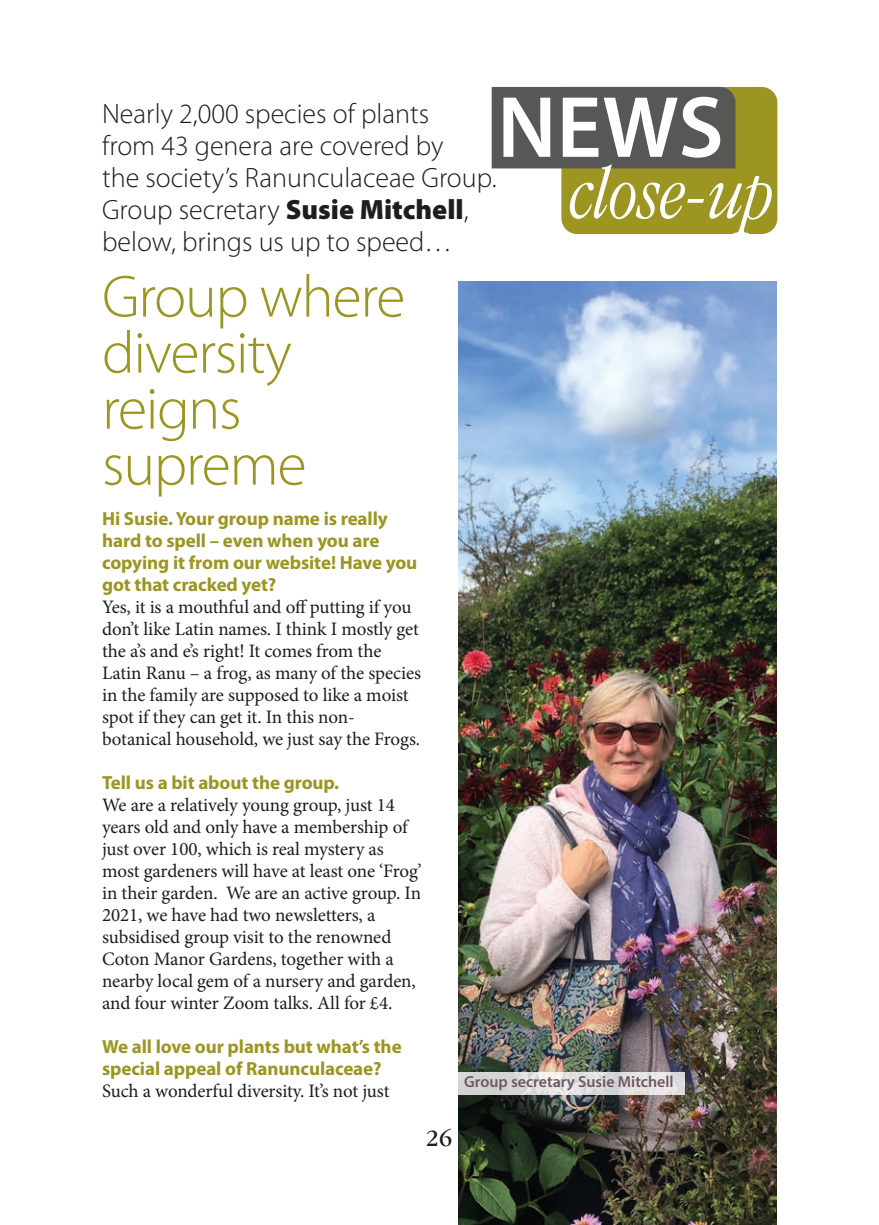
<style>
.page{position:relative;width:879px;height:1225px;background:#fff}
.page>*{position:absolute;margin:0;border:0;box-sizing:border-box;transform-origin:0 0}
.t1{font:600 87.6px "Myriad Pro";color:#fff}
.t2{font:italic 300 condensed 76.2px "Garamond IT Cby BT";letter-spacing:-.005em;color:#fff}
.crossheads_14pt_gree{font:300 60px/56px "Myriad Pro";letter-spacing:-.02em;color:#9c9521}
.standfirst{font:300 28px/32px "Myriad Pro";color:#1d1d1b}
.t3{font:24px "Garamond IT Cby BT";color:#1d1d1b}
.text{font:19px/22px "Minion Pro";letter-spacing:-.01em;color:#1d1d1b}
.bold_questions{font:700 19px/22px "Myriad Pro";letter-spacing:-.005em;color:#9c9521}
.t4{font:600 16px "Myriad Pro";color:#6d5862}
.s1{font-weight:900}
</style>
<div class="page">
<svg style="left:492px;top:87px;width:285px;height:147px;background:#868353"></svg>
<img style="left:458px;top:281px;width:319px;height:944px">
<svg style="left:458px;top:1071px;width:227px;height:23px;background:#d8d8d7"></svg>
<p class="standfirst" style="left:102px;top:97px;width:396px">Nearly 2,000 species of plants<br>from 43 genera are covered by<br>the society’s Ranunculaceae Group.<br>Group secretary <span class="s1">Susie Mitchell</span>, below, brings us up to speed…</p>
<p class="t1" style="left:497px;top:72px;width:228px">NEWS</p>
<p class="t2" style="left:570px;top:149px;width:206px">close-up</p>
<p class="crossheads_14pt_gree" style="left:102px;top:268px;width:305px">Group where diversity reigns supreme</p>
<p class="bold_questions" style="left:102px;top:506px;width:317px">Hi Susie. Your group name is really hard to spell – even when you are copying it from our website! Have you got that cracked yet?</p>
<p class="text" style="left:102px;top:596px;width:321px">Yes, it is a mouthful and off putting if you don’t like Latin names. I think I mostly get the a’s and e’s right! It comes from the Latin Ranu – a frog, as many of the species in the family are supposed to like a moist spot if they can get it. In this non&shy;botanical household, we just say the Frogs.</p>
<p class="bold_questions" style="left:102px;top:770px;width:239px">Tell us a bit about the group.</p>
<p class="text" style="left:102px;top:794px;width:321px">We are a relatively young group, just 14 years old and only have a membership of just over 100, which is real mystery as most gardeners will have at least one ‘Frog’ in their garden. We are an active group. In 2021, we have had two newsletters, a subsidised group visit to the renowned Coton Manor Gardens, together with a nearby local gem of a nursery and garden, and four winter Zoom talks. All for £4.</p>
<p class="bold_questions" style="left:102px;top:1034px;width:301px">We all love our plants but what’s the special appeal of Ranunculaceae?</p>
<p class="text" style="left:102px;top:1080px;width:289px">Such a wonderful diversity. It’s not just</p>
<p class="t3" style="left:426px;top:1124px;width:28px">26</p>
<p class="t4" style="left:464px;top:1071px;width:211px">Group secretary Susie Mitchell</p>
</div>
